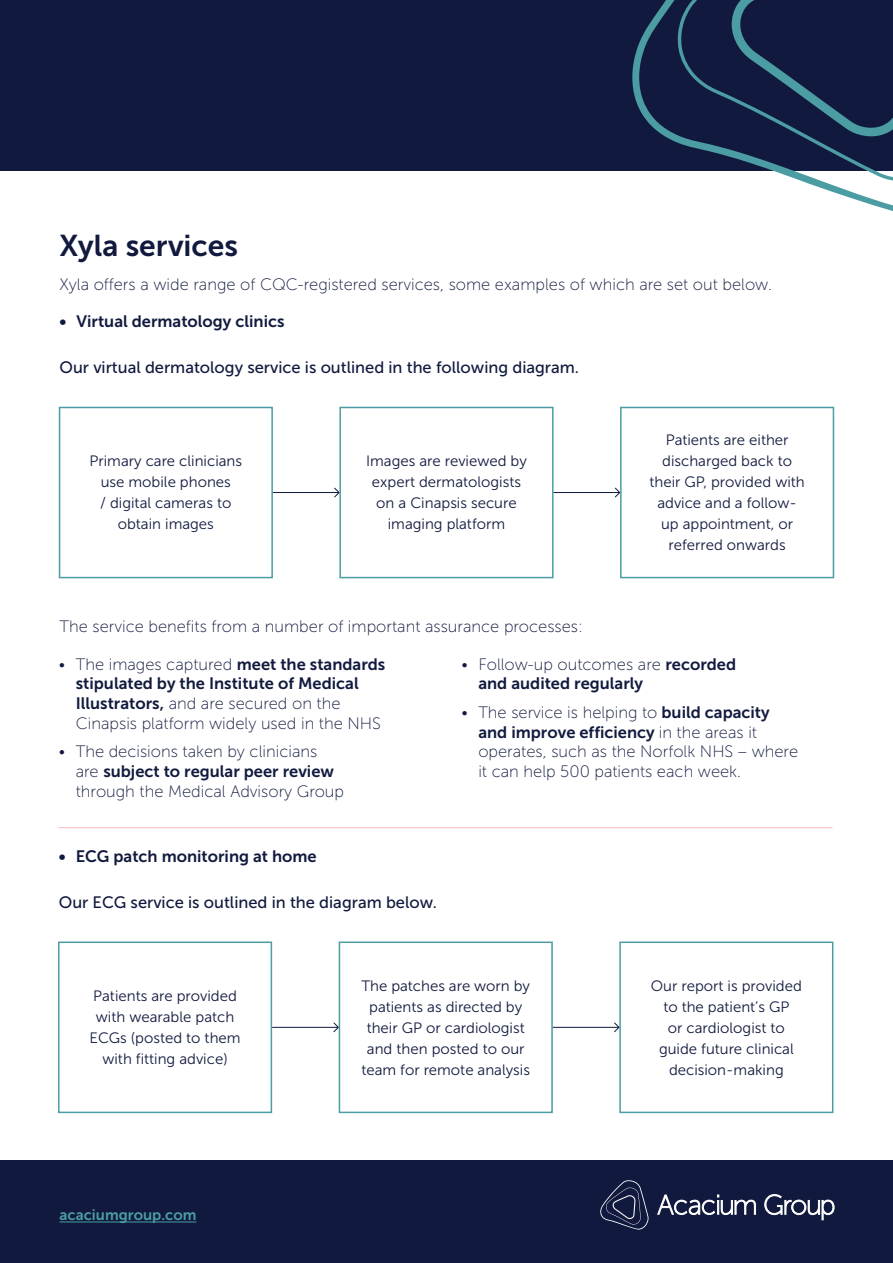
<style>
.page{position:relative;width:893px;height:1263px;background:#fff}
.page>*{position:absolute;margin:0;border:0;box-sizing:border-box;transform-origin:0 0}
.t1{font:30px "Museo Sans 700";color:#111a3e}
.t2{font:16.5px/19.8px "Museo Sans 100";color:#111a3e}
.t3{font:16.5px "Museo Sans 700";color:#111a3e}
.t4{font:16.5px "Museo Sans 500";color:#111a3e}
.t5{font:15px/21px "Museo Sans 300";color:#111a3e;text-align:center}
.t6{font:15px "Museo Sans 700";color:#4c9da3}
.s1{font-family:"Museo Sans 700"}
.s2{font-family:"Museo Sans 100"}
</style>
<div class="page">
<div style="left:0;top:1161px;width:893px;height:102px;background:#111a3e"></div>
<div style="left:0;top:0;width:893px;height:170px;background:#111a3e"></div>
<svg style="left:657px;top:1195px;width:99px;height:20px"></svg>
<svg style="left:764px;top:1194px;width:70px;height:26px"></svg>
<svg style="left:600px;top:1180px;width:49px;height:49px"></svg>
<svg style="left:632px;top:0;width:261px;height:211px"></svg>
<div style="left:58px;top:941px;width:214px;height:172px;border:2px solid #4c9da3"></div>
<div style="left:339px;top:941px;width:214px;height:172px;border:2px solid #4c9da3"></div>
<div style="left:619px;top:941px;width:214px;height:172px;border:2px solid #4c9da3"></div>
<div style="left:59px;top:407px;width:214px;height:171px;border:2px solid #4c9da3"></div>
<div style="left:339px;top:407px;width:215px;height:171px;border:2px solid #4c9da3"></div>
<div style="left:620px;top:407px;width:214px;height:171px;border:2px solid #4c9da3"></div>
<svg style="left:334px;top:487px;width:6px;height:11px"></svg>
<hr style="left:273px;top:492px;width:66px;height:1px;background:#111a3e">
<svg style="left:333px;top:1022px;width:6px;height:11px"></svg>
<hr style="left:272px;top:1027px;width:66px;height:1px;background:#111a3e">
<svg style="left:615px;top:487px;width:6px;height:11px"></svg>
<hr style="left:554px;top:492px;width:65px;height:1px;background:#111a3e">
<svg style="left:614px;top:1022px;width:6px;height:11px"></svg>
<hr style="left:553px;top:1027px;width:65px;height:1px;background:#111a3e">
<hr style="left:58px;top:827px;width:774px;height:1px;background:#f9bac0">
<hr style="left:60px;top:1221px;width:136px;height:1px;background:#4c9da3">
<h1 class="t1" style="left:60px;top:229px;width:180px">Xyla services</h1>
<p class="t2" style="left:60px;top:275px;width:714px">Xyla offers a wide range of CQC-registered services, some examples of which are set out below.</p>
<p class="t3" style="left:60px;top:312px;width:226px">• Virtual dermatology clinics</p>
<p class="t4" style="left:60px;top:358px;width:521px">Our virtual dermatology service is outlined in the following diagram.</p>
<p class="t5" style="left:90px;top:451px;width:154px">Primary care clinicians use mobile phones<br>/ digital cameras to obtain images</p>
<p class="t5" style="left:366px;top:451px;width:162px">Images are reviewed by expert dermatologists on a Cinapsis secure imaging platform</p>
<p class="t2" style="left:60px;top:617px;width:525px">The service benefits from a number of important assurance processes:</p>
<p class="t5" style="left:649px;top:430px;width:157px">Patients are either discharged back to their GP, provided with advice and a follow&shy;up appointment, or referred onwards</p>
<p class="t2" style="left:59px;top:654px;width:328px">• The images captured <span class="s1">meet the standards</span></p>
<p class="t3" style="left:76px;top:675px;width:284px">stipulated by the Institute of Medical</p>
<p class="t2" style="left:76px;top:694px;width:307px"><span class="s1">Illustrators,</span> and are secured on the<br>Cinapsis platform widely used in the NHS</p>
<p class="t2" style="left:59px;top:742px;width:260px">• The decisions taken by clinicians</p>
<p class="t3" style="left:76px;top:762px;width:260px"><span class="s2">are</span> subject to regular peer review</p>
<p class="t2" style="left:76px;top:782px;width:270px">through the Medical Advisory Group</p>
<p class="t3" style="left:59px;top:847px;width:259px">• ECG patch monitoring at home</p>
<p class="t4" style="left:59px;top:893px;width:380px">Our ECG service is outlined in the diagram below.</p>
<p class="t2" style="left:461px;top:654px;width:276px">• Follow-up outcomes are <span class="s1">recorded</span></p>
<p class="t3" style="left:478px;top:674px;width:166px">and audited regularly</p>
<p class="t2" style="left:461px;top:702px;width:310px">• The service is helping to <span class="s1">build capacity</span></p>
<p class="t3" style="left:478px;top:723px;width:280px">and improve efficiency <span class="s2">in the areas it</span></p>
<p class="t2" style="left:478px;top:742px;width:321px">operates, such as the Norfolk NHS – where it can help 500 patients each week.</p>
<p class="t5" style="left:90px;top:985px;width:153px">Patients are provided with wearable patch<br>ECGs (posted to them with fitting advice)</p>
<p class="t5" style="left:361px;top:975px;width:170px">The patches are worn by patients as directed by their GP or cardiologist and then posted to our team for remote analysis</p>
<p class="t5" style="left:651px;top:975px;width:152px">Our report is provided to the patient’s GP<br>or cardiologist to guide future clinical decision-making</p>
<p class="t6" style="left:60px;top:1207px;width:138px">acaciumgroup.com</p>
</div>
